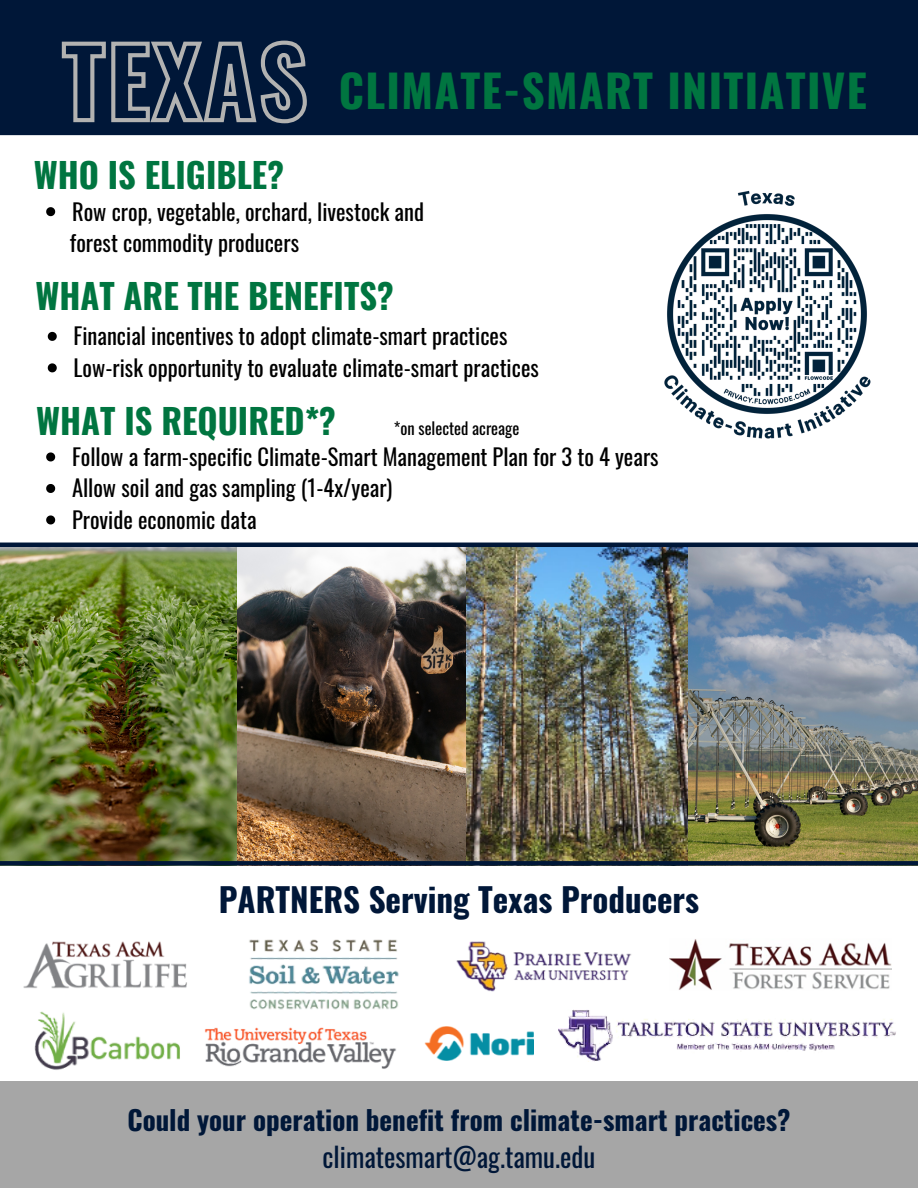
<style>
.page{position:relative;width:918px;height:1188px;background:#fff}
.page>*{position:absolute;margin:0;border:0;box-sizing:border-box;transform-origin:0 0}
.t1{font:700 44.85px "Oswald";letter-spacing:.03em;color:#007540}
.t2{font:700 34.5px "Oswald";color:#007540}
.t3{font:700 33px "Oswald";color:#001738}
.t4{font:700 27px/37.2px "Oswald";color:#001738;text-align:center}
.t5{font:22.5px "Oswald";color:#000}
.t6{font:16.5px "Oswald";color:#000}
.s1{font-weight:400}
</style>
<div class="page">
<div style="left:0;top:0;width:918px;height:135px;background:#001738"></div>
<div style="left:0;top:1081px;width:918px;height:107px;background:#a6a6a6"></div>
<img style="left:204px;top:1027px;width:192px;height:42px">
<img style="left:249px;top:939px;width:150px;height:71px">
<img style="left:23px;top:941px;width:164px;height:48px">
<img style="left:669px;top:939px;width:222px;height:51px">
<img style="left:456px;top:941px;width:176px;height:51px">
<img style="left:34px;top:1011px;width:146px;height:59px">
<img style="left:558px;top:1009px;width:338px;height:53px">
<img style="left:425px;top:1027px;width:109px;height:33px">
<img style="left:465px;top:547px;width:453px;height:314px">
<img style="left:0;top:547px;width:465px;height:314px">
<hr style="left:0;top:543px;width:918px;height:4px;background:#001738">
<div style="left:0;top:861px;width:918px;height:5px;background:#001738"></div>
<img style="left:664px;top:190px;width:207px;height:249px">
<svg style="left:46px;top:207px;width:9px;height:9px"></svg>
<svg style="left:48px;top:332px;width:9px;height:9px"></svg>
<svg style="left:48px;top:363px;width:9px;height:9px"></svg>
<svg style="left:60px;top:34px;width:249px;height:92px;background:#2e3f57"></svg>
<svg style="left:46px;top:452px;width:9px;height:9px"></svg>
<svg style="left:46px;top:484px;width:9px;height:9px"></svg>
<svg style="left:46px;top:515px;width:9px;height:9px"></svg>
<p class="t1" style="left:339px;top:56px;width:529px">CLIMATE-SMART INITIATIVE</p>
<p class="t2" style="left:34px;top:148px;width:252px">WHO IS ELIGIBLE?</p>
<p class="t5" style="left:72px;top:194px;width:353px">Row crop, vegetable, orchard, livestock and</p>
<p class="t5" style="left:70px;top:225px;width:231px">forest commodity producers</p>
<p class="t2" style="left:35px;top:269px;width:360px">WHAT ARE THE BENEFITS?</p>
<p class="t5" style="left:74px;top:319px;width:435px">Financial incentives to adopt climate-smart practices</p>
<p class="t5" style="left:74px;top:350px;width:467px">Low-risk opportunity to evaluate climate-smart practices</p>
<p class="t2" style="left:36px;top:393px;width:301px">WHAT IS REQUIRED*?</p>
<p class="t5" style="left:72px;top:439px;width:588px">Follow a farm-specific Climate-Smart Management Plan for 3 to 4 years</p>
<p class="t5" style="left:72px;top:471px;width:322px">Allow soil and gas sampling (1-4x/year)</p>
<p class="t5" style="left:72px;top:502px;width:186px">Provide economic data</p>
<p class="t6" style="left:394px;top:415px;width:127px">*on selected acreage</p>
<p class="t3" style="left:219px;top:873px;width:482px">PARTNERS Serving Texas Producers</p>
<p class="t4" style="left:127px;top:1100px;width:664px">Could your operation benefit from climate-smart practices? <span class="s1">climatesmart@ag.tamu.edu</span></p>
</div>
